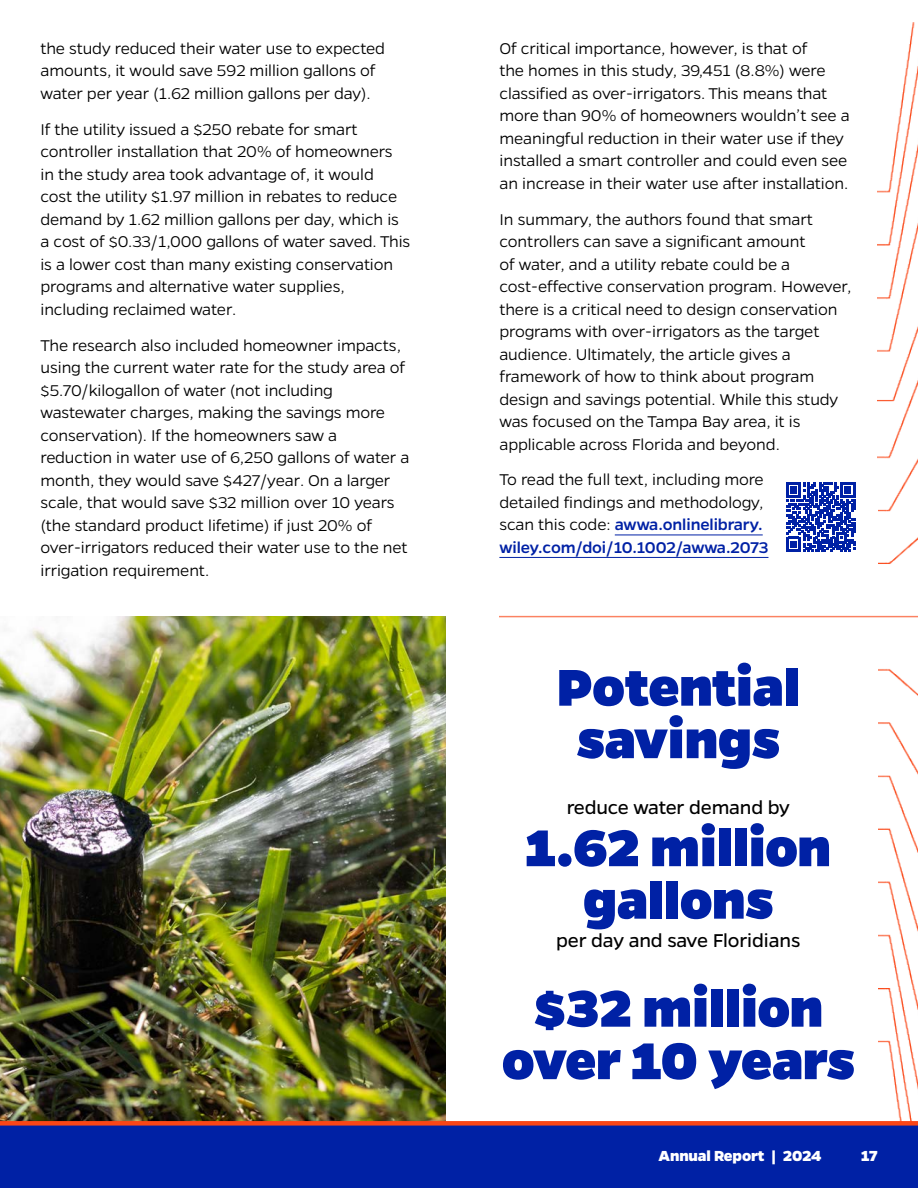
<style>
.page{position:relative;width:918px;height:1188px;background:#fff}
.page>*{position:absolute;margin:0;border:0;box-sizing:border-box;transform-origin:0 0}
.t1{font:800 58.5px/52.5px "Gentona";letter-spacing:-.005em;color:#0021a5;text-align:center}
.t2{font:21px "Gentona";letter-spacing:-.01em;color:#000}
.t3{font:300 17.7px/22.5px "Gentona";letter-spacing:-.01em;color:#000}
.t4{font:800 16.5px "Gentona";letter-spacing:-.005em;color:#fff}
.s1{font-weight:500;color:#0021a5}
</style>
<div class="page">
<img style="left:499px;top:22px;width:419px;height:1099px">
<div style="left:418px;top:179px;width:90px;height:21px;background:#fff"></div>
<div style="left:500px;top:40px;width:378px;height:424px;background:#fff"></div>
<div style="left:473px;top:662px;width:405px;height:429px;background:#fff"></div>
<div style="left:499px;top:472px;width:379px;height:128px;background:#fff"></div>
<svg style="left:786px;top:483px;width:69px;height:68px"></svg>
<img style="left:0;top:617px;width:446px;height:504px">
<hr style="left:615px;top:535px;width:148px;height:1px;background:#0021a5">
<hr style="left:499px;top:557px;width:269px;height:1px;background:#0021a5">
<div style="left:0;top:1123px;width:918px;height:65px;background:#0021a5"></div>
<div style="left:0;top:1121px;width:918px;height:5px;background:#fa4616"></div>
<p class="t3" style="left:40px;top:37px;width:346px">the study reduced their water use to expected amounts, it would save 592 million gallons of water per year (1.62 million gallons per day).</p>
<p class="t3" style="left:40px;top:118px;width:371px">If the utility issued a $250 rebate for smart controller installation that 20% of homeowners in the study area took advantage of, it would<br>cost the utility $1.97 million in rebates to reduce demand by 1.62 million gallons per day, which is a cost of $0.33/1,000 gallons of water saved. This is a lower cost than many existing conservation programs and alternative water supplies, including reclaimed water.</p>
<p class="t3" style="left:40px;top:334px;width:370px">The research also included homeowner impacts, using the current water rate for the study area of $5.70/kilogallon of water (not including wastewater charges, making the savings more conservation). If the homeowners saw a reduction in water use of 6,250 gallons of water a month, they would save $427/year. On a larger scale, that would save $32 million over 10 years (the standard product lifetime) if just 20% of over-irrigators reduced their water use to the net irrigation requirement.</p>
<p class="t3" style="left:500px;top:37px;width:352px">Of critical importance, however, is that of<br>the homes in this study, 39,451 (8.8%) were classified as over-irrigators. This means that more than 90% of homeowners wouldn’t see a meaningful reduction in their water use if they installed a smart controller and could even see an increase in their water use after installation.</p>
<p class="t3" style="left:500px;top:208px;width:354px">In summary, the authors found that smart controllers can save a significant amount<br>of water, and a utility rebate could be a cost-effective conservation program. However, there is a critical need to design conservation programs with over-irrigators as the target audience. Ultimately, the article gives a framework of how to think about program design and savings potential. While this study was focused on the Tampa Bay area, it is applicable across Florida and beyond.</p>
<p class="t3" style="left:499px;top:468px;width:271px">To read the full text, including more detailed findings and methodology, scan this code: <span class="s1">awwa.onlinelibrary. wiley.com/doi/10.1002/awwa.2073</span></p>
<h1 class="t1" style="left:557px;top:660px;width:244px">Potential savings</h1>
<p class="t2" style="left:567px;top:795px;width:225px">reduce water demand by</p>
<h1 class="t1" style="left:526px;top:821px;width:307px">1.62 million gallons</h1>
<p class="t2" style="left:556px;top:929px;width:246px">per day and save Floridians</p>
<h1 class="t1" style="left:502px;top:981px;width:355px">$32 million over 10 years</h1>
<p class="t4" style="left:659px;top:1146px;width:165px">Annual Report | 2024</p>
<p class="t4" style="left:861px;top:1146px;width:18px">17</p>
</div>
